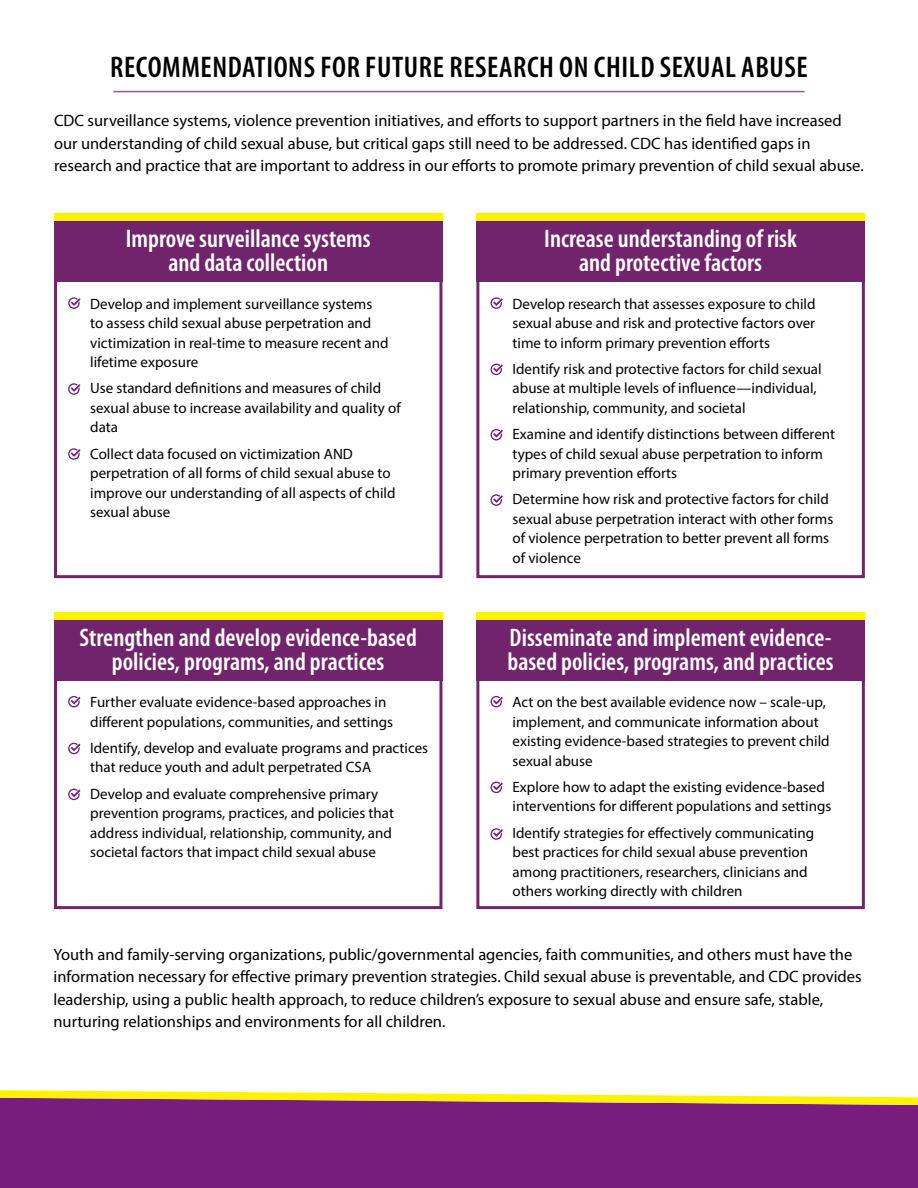
<style>
.page{position:relative;width:918px;height:1188px;background:#fff}
.page>*{position:absolute;margin:0;border:0;box-sizing:border-box;transform-origin:0 0}
.t1{font:600 condensed 30px "Myriad Pro";letter-spacing:.02em;color:#000}
.t2{font:600 condensed 25.5px/24px "Myriad Pro";color:#fff;text-align:center}
.t3{font:16.5px/22.5px "Myriad Pro";color:#000}
.t4{font:15px/19.5px "Myriad Pro";color:#000}
</style>
<div class="page">
<div style="left:477px;top:616px;width:388px;height:64px;background:#71246c"></div>
<div style="left:54px;top:616px;width:388px;height:64px;background:#71246c"></div>
<div style="left:477px;top:217px;width:388px;height:65px;background:#71246c"></div>
<div style="left:54px;top:217px;width:388px;height:65px;background:#71246c"></div>
<div style="left:476px;top:214px;width:389px;height:364px;border:3px solid #71246c"></div>
<div style="left:476px;top:612px;width:389px;height:297px;border:3px solid #71246c"></div>
<div style="left:54px;top:214px;width:388px;height:364px;border:3px solid #71246c"></div>
<div style="left:54px;top:612px;width:388px;height:297px;border:3px solid #71246c"></div>
<hr style="left:113px;top:91px;width:692px;height:1px;background:#71246c">
<svg style="left:491px;top:297px;width:12px;height:12px"></svg>
<svg style="left:491px;top:696px;width:12px;height:11px"></svg>
<svg style="left:68px;top:297px;width:12px;height:12px"></svg>
<svg style="left:68px;top:696px;width:12px;height:11px"></svg>
<svg style="left:491px;top:364px;width:12px;height:11px"></svg>
<svg style="left:491px;top:782px;width:12px;height:11px"></svg>
<svg style="left:68px;top:383px;width:12px;height:12px"></svg>
<svg style="left:68px;top:743px;width:12px;height:11px"></svg>
<svg style="left:491px;top:494px;width:12px;height:12px"></svg>
<svg style="left:491px;top:429px;width:12px;height:12px"></svg>
<svg style="left:491px;top:828px;width:12px;height:12px"></svg>
<svg style="left:68px;top:448px;width:12px;height:12px"></svg>
<svg style="left:68px;top:789px;width:12px;height:11px"></svg>
<div style="left:476px;top:214px;width:389px;height:7px;background:#fff200"></div>
<div style="left:476px;top:612px;width:389px;height:7px;background:#fff200"></div>
<div style="left:54px;top:214px;width:388px;height:7px;background:#fff200"></div>
<div style="left:54px;top:612px;width:388px;height:7px;background:#fff200"></div>
<div style="left:0;top:1105px;width:918px;height:83px;background:#781d7d"></div>
<svg style="left:0;top:1090px;width:918px;height:15px"></svg>
<p class="t1" style="left:110px;top:50px;width:699px">RECOMMENDATIONS FOR FUTURE RESEARCH ON CHILD SEXUAL ABUSE</p>
<p class="t3" style="left:54px;top:109px;width:811px">CDC surveillance systems, violence prevention initiatives, and efforts to support partners in the field have increased our understanding of child sexual abuse, but critical gaps still need to be addressed. CDC has identified gaps in research and practice that are important to address in our efforts to promote primary prevention of child sexual abuse.</p>
<h3 class="t2" style="left:126px;top:227px;width:246px">Improve surveillance systems and data collection</h3>
<p class="t4" style="left:90px;top:294px;width:300px">Develop and implement surveillance systems to assess child sexual abuse perpetration and victimization in real-time to measure recent and lifetime exposure</p>
<p class="t4" style="left:90px;top:378px;width:312px">Use standard definitions and measures of child sexual abuse to increase availability and quality of data</p>
<p class="t4" style="left:90px;top:444px;width:307px">Collect data focused on victimization AND perpetration of all forms of child sexual abuse to improve our understanding of all aspects of child sexual abuse</p>
<h3 class="t2" style="left:80px;top:626px;width:339px">Strengthen and develop evidence-based policies, programs, and practices</h3>
<p class="t4" style="left:90px;top:692px;width:304px">Further evaluate evidence-based approaches in different populations, communities, and settings</p>
<p class="t4" style="left:90px;top:738px;width:339px">Identify, develop and evaluate programs and practices that reduce youth and adult perpetrated CSA</p>
<p class="t4" style="left:90px;top:784px;width:305px">Develop and evaluate comprehensive primary prevention programs, practices, and policies that address individual, relationship, community, and societal factors that impact child sexual abuse</p>
<h3 class="t2" style="left:544px;top:227px;width:254px">Increase understanding of risk and protective factors</h3>
<p class="t4" style="left:513px;top:294px;width:304px;text-align:justify">Develop research that assesses exposure to child sexual abuse and risk and protective factors over time to inform primary prevention efforts</p>
<p class="t4" style="left:513px;top:359px;width:311px">Identify risk and protective factors for child sexual abuse at multiple levels of influence—individual, relationship, community, and societal</p>
<p class="t4" style="left:513px;top:424px;width:324px">Examine and identify distinctions between different types of child sexual abuse perpetration to inform primary prevention efforts</p>
<p class="t4" style="left:513px;top:489px;width:322px">Determine how risk and protective factors for child sexual abuse perpetration interact with other forms of violence perpetration to better prevent all forms of violence</p>
<h3 class="t2" style="left:508px;top:626px;width:328px;text-align:left">Disseminate and implement evidence&shy;based policies, programs, and practices</h3>
<p class="t4" style="left:513px;top:692px;width:319px">Act on the best available evidence now – scale-up, implement, and communicate information about existing evidence-based strategies to prevent child sexual abuse</p>
<p class="t4" style="left:513px;top:777px;width:320px">Explore how to adapt the existing evidence-based interventions for different populations and settings</p>
<p class="t4" style="left:513px;top:823px;width:303px">Identify strategies for effectively communicating best practices for child sexual abuse prevention among practitioners, researchers, clinicians and others working directly with children</p>
<p class="t3" style="left:53px;top:943px;width:810px">Youth and family-serving organizations, public/governmental agencies, faith communities, and others must have the information necessary for effective primary prevention strategies. Child sexual abuse is preventable, and CDC provides leadership, using a public health approach, to reduce children’s exposure to sexual abuse and ensure safe, stable, nurturing relationships and environments for all children.</p>
</div>
